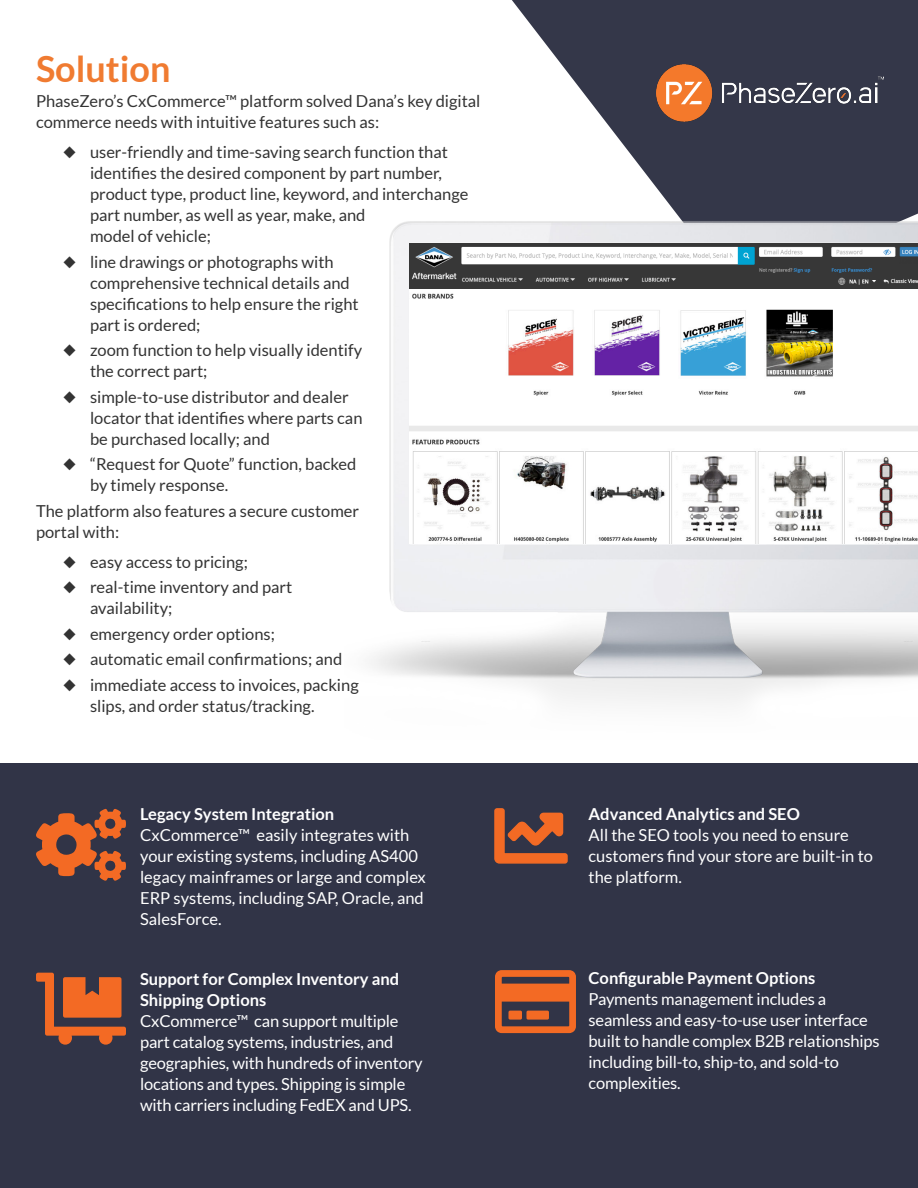
<style>
.page{position:relative;width:918px;height:1188px;background:#fff}
.page>*{position:absolute;margin:0;border:0;box-sizing:border-box;transform-origin:0 0}
.Paragraph_Style_2{font:700 36px "Lato";color:#f07b31}
.Bullet{font:16.5px/21px "Lato";color:#333}
.Bullet-2{font:16.5px/21px "Lato";letter-spacing:-.01em;color:#fff}
.s1{font-weight:700}
</style>
<div class="page">
<div style="left:0;top:763px;width:918px;height:425px;background:#313447"></div>
<svg style="left:512px;top:0;width:406px;height:184px;fill:#343749"></svg>
<svg style="left:494px;top:808px;width:74px;height:56px"></svg>
<svg style="left:36px;top:809px;width:90px;height:72px"></svg>
<svg style="left:36px;top:973px;width:90px;height:72px"></svg>
<svg style="left:495px;top:970px;width:81px;height:63px"></svg>
<img style="left:370px;top:184px;width:548px;height:519px">
<img style="left:410px;top:244px;width:508px;height:300px">
<img style="left:657px;top:65px;width:227px;height:56px">
<p class="Paragraph_Style_2" style="left:36px;top:48px;width:136px">Solution</p>
<p class="Bullet" style="left:36px;top:91px;width:446px">PhaseZero’s CxCommerce™ platform solved Dana’s key digital commerce needs with intuitive features such as:</p>
<p class="Bullet" style="left:90px;top:142px;width:380px;text-indent:-27px">◆ user-friendly and time-saving search function that identifies the desired component by part number, product type, product line, keyword, and interchange part number, as well as year, make, and<br>model of vehicle;</p>
<p class="Bullet" style="left:90px;top:251px;width:270px;text-indent:-27px">◆ line drawings or photographs with comprehensive technical details and specifications to help ensure the right part is ordered;</p>
<p class="Bullet" style="left:90px;top:340px;width:274px;text-indent:-27px">◆ zoom function to help visually identify the correct part;</p>
<p class="Bullet" style="left:90px;top:386px;width:274px;text-indent:-27px">◆ simple-to-use distributor and dealer locator that identifies where parts can be purchased locally; and</p>
<p class="Bullet" style="left:90px;top:454px;width:268px;text-indent:-27px">◆ “Request for Quote” function, backed by timely response.</p>
<p class="Bullet" style="left:36px;top:500px;width:325px">The platform also features a secure customer portal with:</p>
<p class="Bullet" style="left:63px;top:551px;width:186px">◆ easy access to pricing;</p>
<p class="Bullet" style="left:90px;top:577px;width:204px;text-indent:-27px">◆ real-time inventory and part availability;</p>
<p class="Bullet" style="left:63px;top:623px;width:213px">◆ emergency order options;</p>
<p class="Bullet" style="left:63px;top:649px;width:281px">◆ automatic email confirmations; and</p>
<p class="Bullet" style="left:90px;top:674px;width:270px;text-indent:-27px">◆ immediate access to invoices, packing slips, and order status/tracking.</p>
<p class="Bullet-2" style="left:140px;top:804px;width:287px"><span class="s1">Legacy System Integration<br></span>CxCommerce™ easily integrates with your existing systems, including AS400 legacy mainframes or large and complex<br>ERP systems, including SAP, Oracle, and<br>SalesForce.</p>
<p class="Bullet-2" style="left:140px;top:969px;width:284px"><span class="s1">Support for Complex Inventory and Shipping Options<br></span>CxCommerce™ can support multiple part catalog systems, industries, and geographies, with hundreds of inventory locations and types. Shipping is simple with carriers including FedEX and UPS.</p>
<p class="Bullet-2" style="left:589px;top:804px;width:286px"><span class="s1">Advanced Analytics and SEO<br></span>All the SEO tools you need to ensure customers find your store are built-in to the platform.</p>
<p class="Bullet-2" style="left:589px;top:967px;width:293px"><span class="s1">Configurable Payment Options </span>Payments management includes a seamless and easy-to-use user interface built to handle complex B2B relationships including bill-to, ship-to, and sold-to complexities.</p>
</div>
